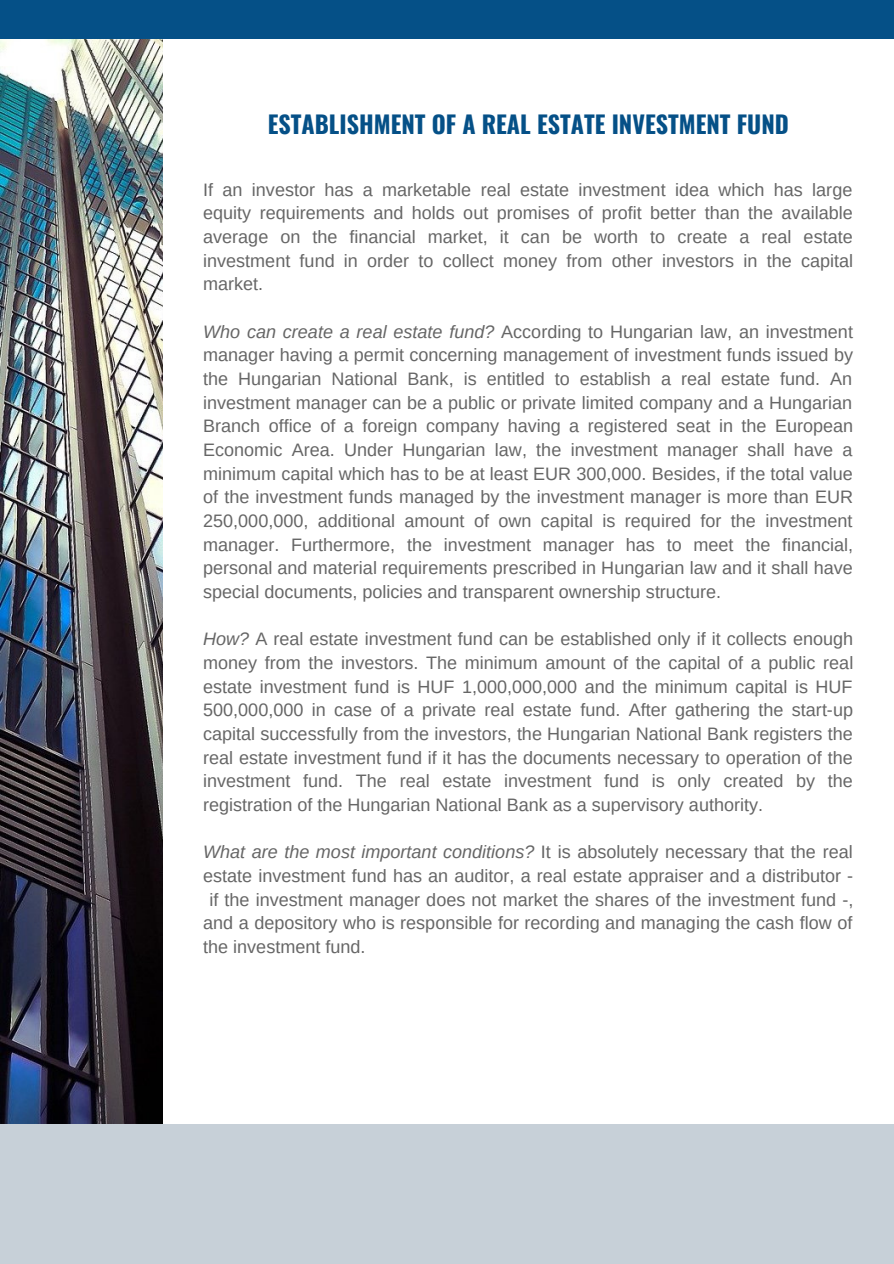
<style>
.page{position:relative;width:894px;height:1264px;background:#fff}
.page>*{position:absolute;margin:0;border:0;box-sizing:border-box;transform-origin:0 0}
.t1{font:700 24px "Oswald";color:#055087}
.t2{font:18px/23.7px "Arimo";color:#666;text-align:justify}
.t3{font:italic 18px "Arimo";color:#666}
.s1{font-style:italic}
.s2{font-style:normal}
</style>
<div class="page">
<div style="left:0;top:0;width:893px;height:39px;background:#055087"></div>
<img style="left:0;top:39px;width:162px;height:1085px">
<div style="left:0;top:1124px;width:893px;height:139px;background:#c7d0d8"></div>
<p class="t1" style="left:267px;top:106px;width:522px">ESTABLISHMENT OF A REAL ESTATE INVESTMENT FUND</p>
<p class="t2" style="left:203px;top:178px;width:651px">If an investor has a marketable real estate investment idea which has large equity requirements and holds out promises of profit better than the available average on the financial market, it can be worth to create a real estate investment fund in order to collect money from other investors in the capital market.</p>
<p class="t2" style="left:203px;top:319px;width:651px"><span class="s1">Who can create a real estate fund?</span> According to Hungarian law, an investment manager having a permit concerning management of investment funds issued by the Hungarian National Bank, is entitled to establish a real estate fund. An investment manager can be a public or private limited company and a Hungarian Branch office of a foreign company having a registered seat in the European Economic Area. Under Hungarian law, the investment manager shall have a minimum capital which has to be at least EUR 300,000. Besides, if the total value of the investment funds managed by the investment manager is more than EUR 250,000,000, additional amount of own capital is required for the investment manager. Furthermore, the investment manager has to meet the financial, personal and material requirements prescribed in Hungarian law and it shall have special documents, policies and transparent ownership structure.</p>
<p class="t2" style="left:203px;top:627px;width:651px"><span class="s1">How?</span> A real estate investment fund can be established only if it collects enough money from the investors. The minimum amount of the capital of a public real estate investment fund is HUF 1,000,000,000 and the minimum capital is HUF 500,000,000 in case of a private real estate fund. After gathering the start-up capital successfully from the investors, the Hungarian National Bank registers the real estate investment fund if it has the documents necessary to operation of the investment fund. The real estate investment fund is only created by the registration of the Hungarian National Bank as a supervisory authority.</p>
<p class="t3" style="left:203px;top:841px;width:650px">What are the most important conditions? <span class="s2">It is absolutely necessary that the real</span></p>
<p class="t2" style="left:203px;top:863px;width:651px">estate investment fund has an auditor, a real estate appraiser and a distributor -</p>
<p class="t2" style="left:209px;top:887px;width:645px">if the investment manager does not market the shares of the investment fund -,</p>
<p class="t2" style="left:203px;top:911px;width:650px">and a depository who is responsible for recording and managing the cash flow of</p>
<p class="t2" style="left:203px;top:934px;width:164px">the investment fund.</p>
</div>
